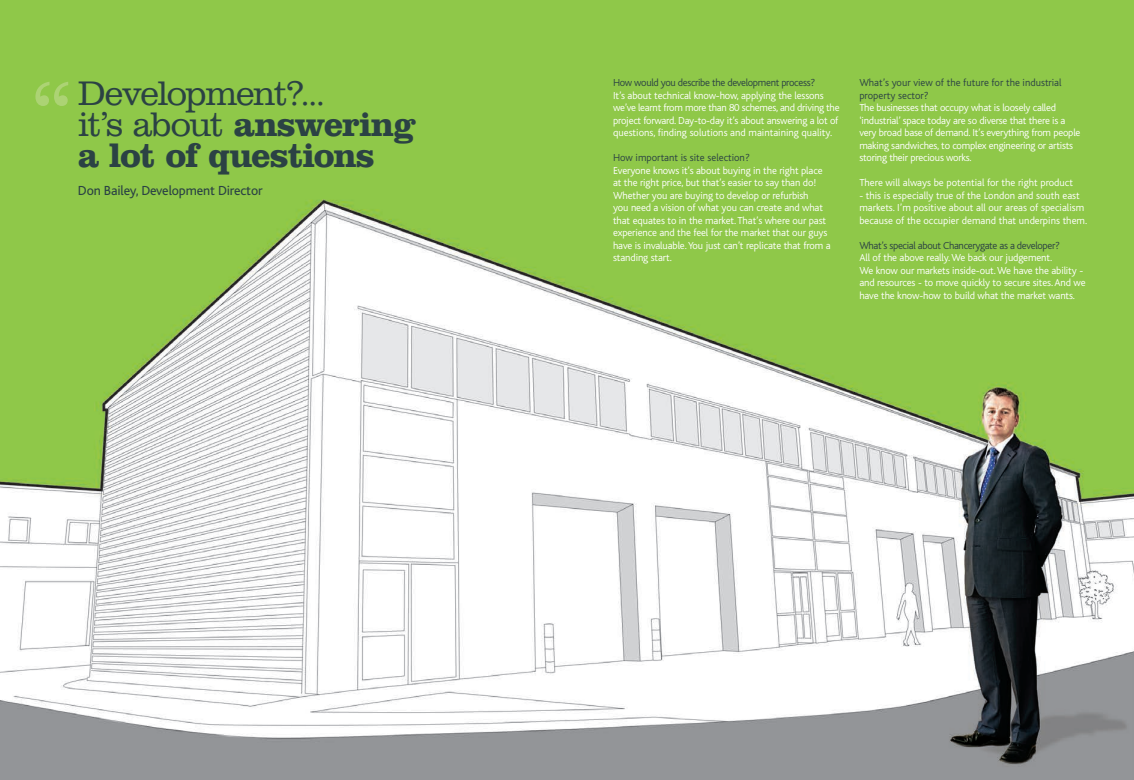
<style>
.page{position:relative;width:1134px;height:780px;background:#fff}
.page>*{position:absolute;margin:0;border:0;box-sizing:border-box;transform-origin:0 0}
.t1{font:300 35px/31.2px "Clarendon BT";letter-spacing:-.045em;color:#2b4244}
.t2{font:13.75px "Bliss";letter-spacing:-.01em;color:#2b4244}
.t3{font:300 10.62px/12.5px "Bliss";letter-spacing:-.01em;color:#fff}
.t4{font:300 10.62px "Bliss";letter-spacing:-.03em;color:#2b4244}
.t5{font:300 10.62px/12.5px "Bliss";color:#2b4244}
.s1{font-weight:700}
</style>
<div class="page">
<img style="left:0;top:0;width:1134px;height:779px">
<svg style="left:35px;top:82px;width:33px;height:24px"></svg>
<h1 class="t1" style="left:78px;top:77px;width:339px">Development?...<br>it’s about <span class="s1">answering a lot of questions</span></h1>
<p class="t4" style="left:613px;top:77px;width:204px">How would you describe the development process?</p>
<p class="t3" style="left:613px;top:89px;width:228px">It’s about technical know-how, applying the lessons we’ve learnt from more than 80 schemes, and driving the project forward. Day-to-day it’s about answering a lot of questions, finding solutions and maintaining quality.</p>
<p class="t5" style="left:613px;top:152px;width:138px">How important is site selection?</p>
<p class="t3" style="left:613px;top:164px;width:219px">Everyone knows it’s about buying in the right place at the right price, but that’s easier to say than do!<br>Whether you are buying to develop or refurbish<br>you need a vision of what you can create and what that equates to in the market. That’s where our past experience and the feel for the market that our guys have is invaluable. You just can’t replicate that from a standing start.</p>
<p class="t2" style="left:78px;top:183px;width:186px">Don Bailey, Development Director</p>
<p class="t5" style="left:859px;top:76px;width:204px">What’s your view of the future for the industrial property sector?</p>
<p class="t3" style="left:859px;top:101px;width:223px">The businesses that occupy what is loosely called ‘industrial’ space today are so diverse that there is a very broad base of demand. It’s everything from people making sandwiches, to complex engineering or artists storing their precious works.</p>
<p class="t3" style="left:859px;top:176px;width:215px">There will always be potential for the right product</p>
<p class="t3" style="left:859px;top:189px;width:229px">- this is especially true of the London and south east markets. I’m positive about all our areas of specialism because of the occupier demand that underpins them.</p>
<p class="t4" style="left:859px;top:239px;width:202px">What’s special about Chancerygate as a developer?</p>
<p class="t3" style="left:859px;top:251px;width:228px">All of the above really. We back our judgement.<br>We know our markets inside-out. We have the ability - and resources - to move quickly to secure sites. And we have the know-how to build what the market wants.</p>
</div>
